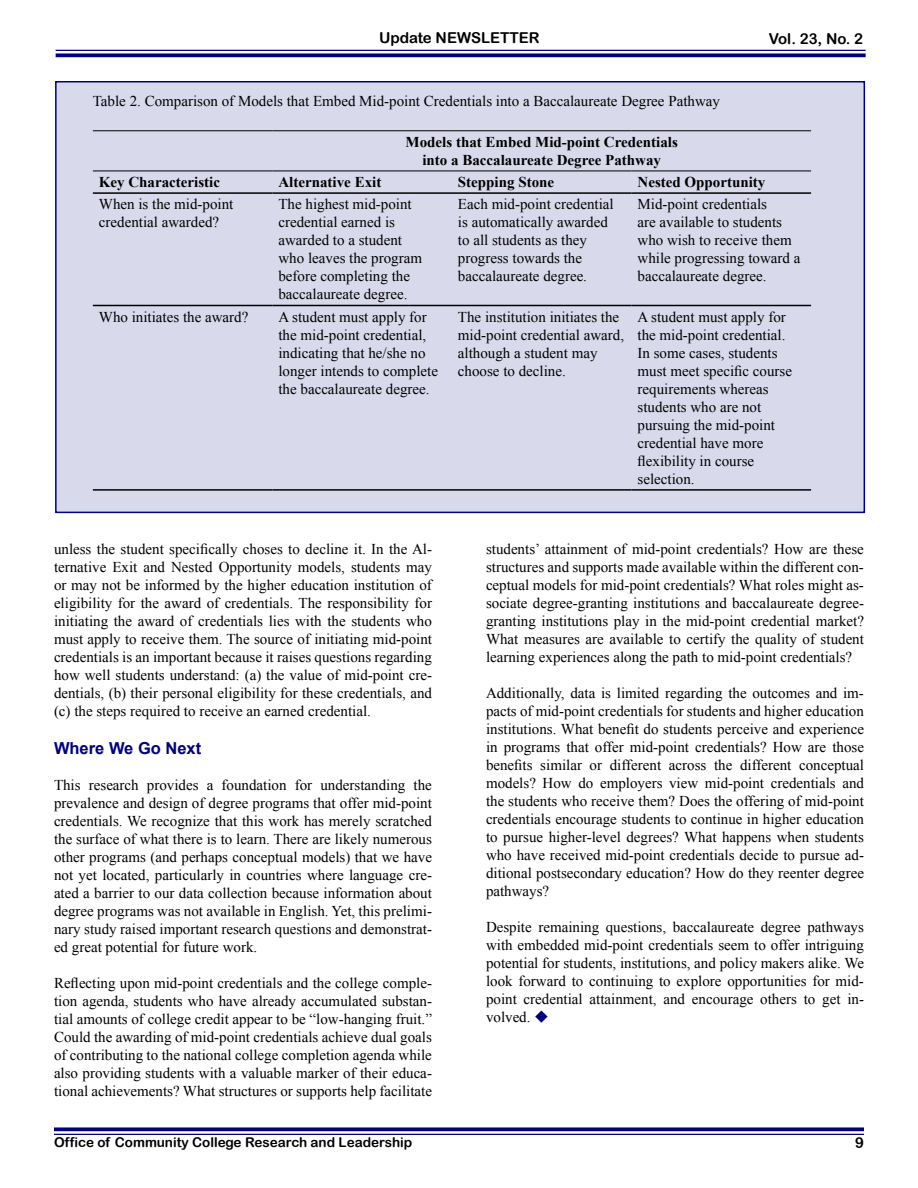
<style>
.page{position:relative;width:918px;height:1188px;background:#fff}
.page>*{position:absolute;margin:0;border:0;box-sizing:border-box;transform-origin:0 0}
.t1{font:700 16.5px "Arial";color:#000080}
.t2{font:15px/18px "Times New Roman";color:#000}
.t3{font:700 15px/18px "Times New Roman";color:#000;text-align:center}
.t4{font:15px "Arial Rounded MT Bold";color:#000}
.t5{font:13.5px "Arial Rounded MT Bold";color:#000}
.s1{color:#000080}
</style>
<div class="page">
<hr style="left:56px;top:50px;width:810px;height:1px;background:#000080">
<svg style="left:56px;top:53px;width:810px;height:4px;background:#1e1e8e"></svg>
<svg style="left:54px;top:1127px;width:810px;height:4px;background:#1e1e8e"></svg>
<hr style="left:54px;top:1134px;width:810px;height:1px;background:#000080">
<div style="left:55px;top:81px;width:810px;height:432px;background:#d9d9ec;border:2px solid #000080"></div>
<hr style="left:93px;top:192px;width:179px;height:2px;background:#000">
<hr style="left:272px;top:192px;width:180px;height:2px;background:#000">
<hr style="left:452px;top:192px;width:180px;height:2px;background:#000">
<hr style="left:632px;top:192px;width:179px;height:2px;background:#000">
<hr style="left:93px;top:305px;width:179px;height:1px;background:#000">
<hr style="left:272px;top:305px;width:180px;height:1px;background:#000">
<hr style="left:452px;top:305px;width:180px;height:1px;background:#000">
<hr style="left:632px;top:305px;width:179px;height:1px;background:#000">
<hr style="left:93px;top:489px;width:179px;height:2px;background:#000">
<hr style="left:272px;top:489px;width:180px;height:2px;background:#000">
<hr style="left:452px;top:489px;width:180px;height:2px;background:#000">
<hr style="left:632px;top:489px;width:179px;height:2px;background:#000">
<hr style="left:93px;top:130px;width:179px;height:1px;background:#000">
<hr style="left:272px;top:130px;width:180px;height:1px;background:#000">
<hr style="left:452px;top:130px;width:180px;height:1px;background:#000">
<hr style="left:632px;top:130px;width:179px;height:1px;background:#000">
<hr style="left:93px;top:171px;width:179px;height:1px;background:#000">
<hr style="left:272px;top:171px;width:180px;height:1px;background:#000">
<hr style="left:452px;top:171px;width:180px;height:1px;background:#000">
<hr style="left:632px;top:171px;width:179px;height:1px;background:#000">
<p class="t4" style="left:379px;top:29px;width:162px">Update NEWSLETTER</p>
<p class="t4" style="left:769px;top:30px;width:96px">Vol. 23, No. 2</p>
<p class="t2" style="left:93px;top:92px;width:629px">Table 2. Comparison of Models that Embed Mid-point Credentials into a Baccalaureate Degree Pathway</p>
<p class="t3" style="left:406px;top:133px;width:274px">Models that Embed Mid-point Credentials into a Baccalaureate Degree Pathway</p>
<p class="t3" style="left:99px;top:173px;width:123px">Key Characteristic</p>
<p class="t3" style="left:278px;top:173px;width:104px">Alternative Exit</p>
<p class="t3" style="left:458px;top:173px;width:98px">Stepping Stone</p>
<p class="t3" style="left:638px;top:173px;width:129px">Nested Opportunity</p>
<p class="t2" style="left:99px;top:195px;width:136px">When is the mid-point credential awarded?</p>
<p class="t2" style="left:278px;top:195px;width:145px">The highest mid-point credential earned is awarded to a student who leaves the program before completing the baccalaureate degree.</p>
<p class="t2" style="left:458px;top:195px;width:157px">Each mid-point credential is automatically awarded to all students as they progress towards the baccalaureate degree.</p>
<p class="t2" style="left:638px;top:195px;width:164px">Mid-point credentials<br>are available to students who wish to receive them while progressing toward a baccalaureate degree.</p>
<p class="t2" style="left:99px;top:308px;width:151px">Who initiates the award?</p>
<p class="t2" style="left:278px;top:308px;width:161px">A student must apply for the mid-point credential, indicating that he/she no longer intends to complete the baccalaureate degree.</p>
<p class="t2" style="left:458px;top:308px;width:168px">The institution initiates the mid-point credential award, although a student may choose to decline.</p>
<p class="t2" style="left:638px;top:308px;width:156px">A student must apply for the mid-point credential.<br>In some cases, students must meet specific course requirements whereas students who are not pursuing the mid-point credential have more flexibility in course selection.</p>
<p class="t2" style="left:54px;top:540px;width:380px;text-align:justify">unless the student specifically choses to decline it. In the Al&shy;ternative Exit and Nested Opportunity models, students may or may not be informed by the higher education institution of eligibility for the award of credentials. The responsibility for initiating the award of credentials lies with the students who must apply to receive them. The source of initiating mid-point credentials is an important because it raises questions regarding how well students understand: (a) the value of mid-point cre&shy;dentials, (b) their personal eligibility for these credentials, and (c) the steps required to receive an earned credential.</p>
<p class="t1" style="left:54px;top:737px;width:149px">Where We Go Next</p>
<p class="t2" style="left:54px;top:776px;width:380px;text-align:justify">This research provides a foundation for understanding the prevalence and design of degree programs that offer mid-point credentials. We recognize that this work has merely scratched the surface of what there is to learn. There are likely numerous other programs (and perhaps conceptual models) that we have not yet located, particularly in countries where language cre&shy;ated a barrier to our data collection because information about degree programs was not available in English. Yet, this prelimi&shy;nary study raised important research questions and demonstrat&shy;ed great potential for future work.</p>
<p class="t2" style="left:54px;top:974px;width:380px;text-align:justify">Reflecting upon mid-point credentials and the college comple&shy;tion agenda, students who have already accumulated substan&shy;tial amounts of college credit appear to be “low-hanging fruit.” Could the awarding of mid-point credentials achieve dual goals of contributing to the national college completion agenda while also providing students with a valuable marker of their educa&shy;tional achievements? What structures or supports help facilitate</p>
<p class="t5" style="left:54px;top:1134px;width:360px">Office of Community College Research and Leadership</p>
<p class="t2" style="left:486px;top:540px;width:380px;text-align:justify">students’ attainment of mid-point credentials? How are these structures and supports made available within the different con&shy;ceptual models for mid-point credentials? What roles might as&shy;sociate degree-granting institutions and baccalaureate degree&shy;granting institutions play in the mid-point credential market?<br>What measures are available to certify the quality of student learning experiences along the path to mid-point credentials?</p>
<p class="t2" style="left:486px;top:684px;width:380px;text-align:justify">Additionally, data is limited regarding the outcomes and im&shy;pacts of mid-point credentials for students and higher education institutions. What benefit do students perceive and experience in programs that offer mid-point credentials? How are those benefits similar or different across the different conceptual models? How do employers view mid-point credentials and the students who receive them? Does the offering of mid-point credentials encourage students to continue in higher education to pursue higher-level degrees? What happens when students who have received mid-point credentials decide to pursue ad&shy;ditional postsecondary education? How do they reenter degree pathways?</p>
<p class="t2" style="left:486px;top:918px;width:380px;text-align:justify">Despite remaining questions, baccalaureate degree pathways with embedded mid-point credentials seem to offer intriguing potential for students, institutions, and policy makers alike. We look forward to continuing to explore opportunities for mid&shy;point credential attainment, and encourage others to get in&shy;volved. <span class="s1">◆</span></p>
<p class="t4" style="left:855px;top:1133px;width:10px">9</p>
</div>
